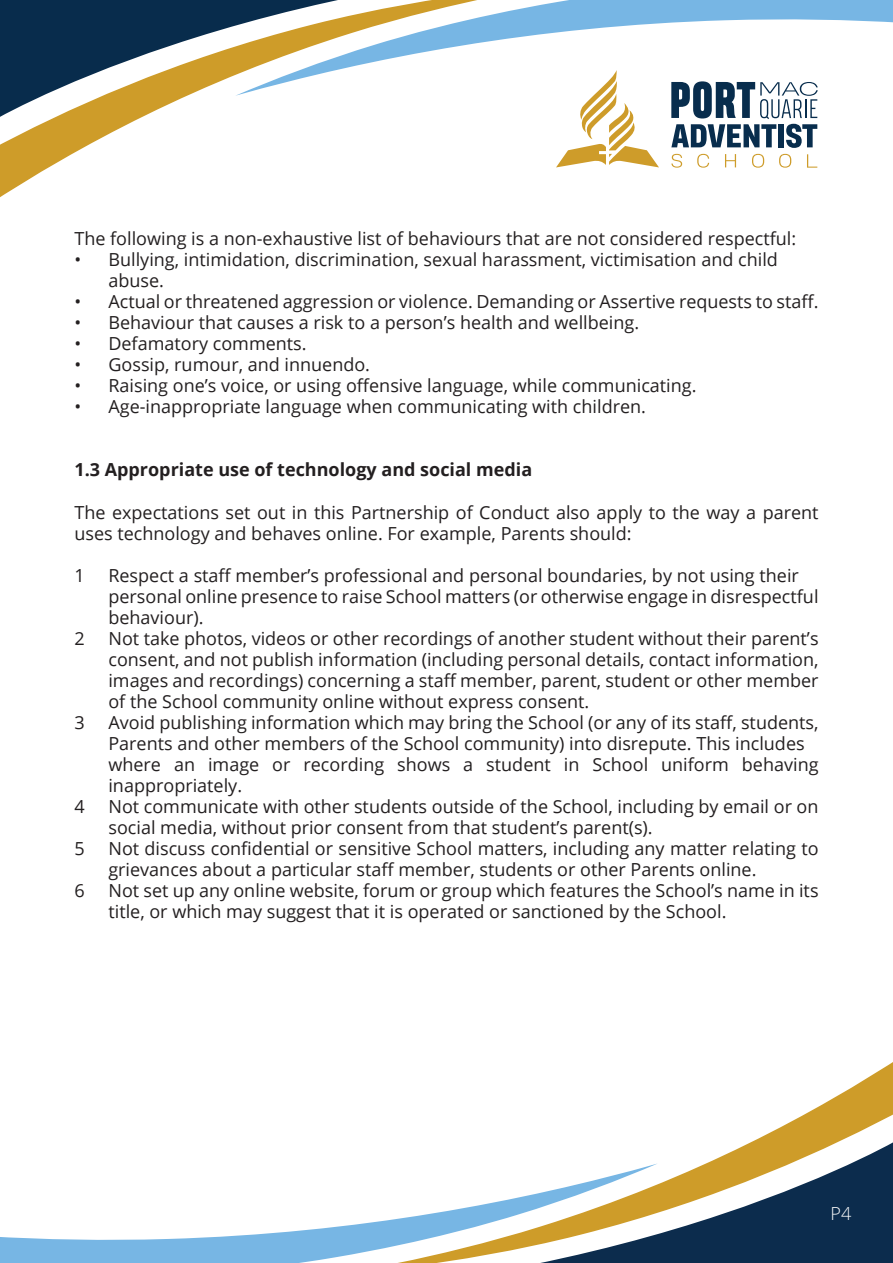
<style>
.page{position:relative;width:893px;height:1263px;background:#fff}
.page>*{position:absolute;margin:0;border:0;box-sizing:border-box;transform-origin:0 0}
.t1{font:18px/21px "Open Sans";color:#231f20}
.Sub_Sub_Heading{font:700 18px "Open Sans";color:#231f20}
.t2{font:300 18px "Open Sans";color:#fff}
</style>
<div class="page">
<svg style="left:671px;top:154px;width:11px;height:14px"></svg>
<svg style="left:697px;top:154px;width:12px;height:14px"></svg>
<svg style="left:725px;top:154px;width:11px;height:13px"></svg>
<svg style="left:752px;top:154px;width:12px;height:14px"></svg>
<svg style="left:779px;top:154px;width:12px;height:14px"></svg>
<svg style="left:807px;top:154px;width:10px;height:14px"></svg>
<svg style="left:557px;top:124px;width:102px;height:43px"></svg>
<svg style="left:671px;top:96px;width:147px;height:52px"></svg>
<svg style="left:658px;top:1062px;width:235px;height:201px"></svg>
<svg style="left:0;top:1163px;width:658px;height:100px"></svg>
<svg style="left:580px;top:96px;width:117px;height:28px"></svg>
<svg style="left:0;top:0;width:557px;height:198px"></svg>
<svg style="left:235px;top:0;width:658px;height:96px"></svg>
<p class="t1" style="left:74px;top:227px;width:723px">The following is a non-exhaustive list of behaviours that are not considered respectful:</p>
<p class="t1" style="left:108px;top:248px;width:671px;text-indent:-34px">• Bullying, intimidation, discrimination, sexual harassment, victimisation and child abuse.</p>
<p class="t1" style="left:74px;top:290px;width:746px">• Actual or threatened aggression or violence. Demanding or Assertive requests to staff.</p>
<p class="t1" style="left:74px;top:311px;width:566px">• Behaviour that causes a risk to a person’s health and wellbeing.</p>
<p class="t1" style="left:74px;top:332px;width:234px">• Defamatory comments.</p>
<p class="t1" style="left:74px;top:353px;width:297px">• Gossip, rumour, and innuendo.</p>
<p class="t1" style="left:74px;top:374px;width:624px">• Raising one’s voice, or using offensive language, while communicating.</p>
<p class="t1" style="left:74px;top:395px;width:573px">• Age-inappropriate language when communicating with children.</p>
<p class="Sub_Sub_Heading" style="left:74px;top:457px;width:459px">1.3 Appropriate use of technology and social media</p>
<p class="t1" style="left:74px;top:501px;width:746px">The expectations set out in this Partnership of Conduct also apply to the way a parent uses technology and behaves online. For example, Parents should:</p>
<p class="t1" style="left:74px;top:564px;width:12px">1</p>
<p class="t1" style="left:108px;top:564px;width:712px">Respect a staff member’s professional and personal boundaries, by not using their personal online presence to raise School matters (or otherwise engage in disrespectful behaviour).</p>
<p class="t1" style="left:74px;top:627px;width:12px">2</p>
<p class="t1" style="left:108px;top:627px;width:712px;text-align:justify">Not take photos, videos or other recordings of another student without their parent’s consent, and not publish information (including personal details, contact information, images and recordings) concerning a staff member, parent, student or other member of the School community online without express consent.</p>
<p class="t1" style="left:74px;top:711px;width:12px">3</p>
<p class="t1" style="left:108px;top:711px;width:712px">Avoid publishing information which may bring the School (or any of its staff, students, Parents and other members of the School community) into disrepute. This includes where an image or recording shows a student in School uniform behaving inappropriately.</p>
<p class="t1" style="left:74px;top:795px;width:12px">4</p>
<p class="t1" style="left:108px;top:795px;width:712px">Not communicate with other students outside of the School, including by email or on social media, without prior consent from that student’s parent(s).</p>
<p class="t1" style="left:74px;top:837px;width:12px">5</p>
<p class="t1" style="left:108px;top:837px;width:712px">Not discuss confidential or sensitive School matters, including any matter relating to grievances about a particular staff member, students or other Parents online.</p>
<p class="t1" style="left:74px;top:879px;width:12px">6</p>
<p class="t1" style="left:108px;top:879px;width:712px">Not set up any online website, forum or group which features the School’s name in its title, or which may suggest that it is operated or sanctioned by the School.</p>
<p class="t2" style="left:830px;top:1201px;width:22px">P4</p>
</div>
